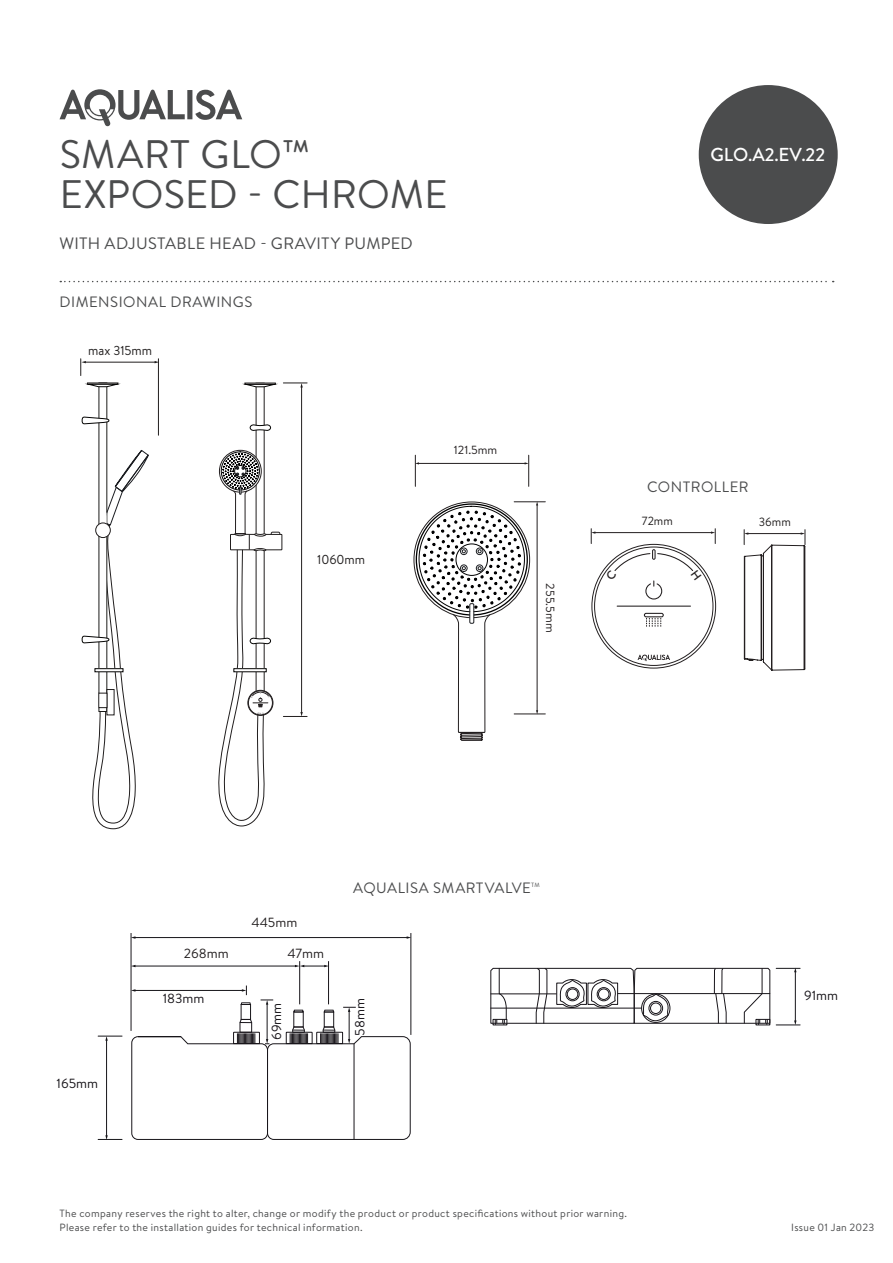
<style>
.page{position:relative;width:893px;height:1263px;background:#fff}
.page>*{position:absolute;margin:0;border:0;box-sizing:border-box;transform-origin:0 0}
.Product_range{font:39.75px/39.8px "Brandon Text";letter-spacing:.01em;color:#4b4c4d}
.Spec_sheet_number{font:500 18.75px "Brandon Grotesque";color:#fff}
.Product_descriptio{font:16.5px "Brandon Text";letter-spacing:.02em;color:#4b4c4d}
.Diagram_name{font:15px "Brandon Text";letter-spacing:.035em;color:#4b4c4d}
.Dimensional_drawi{font:15px "Brandon Text";letter-spacing:.035em;color:#4b4c4d}
.t1{font:13.2px "Brandon Text";color:#18151a}
.t2{font:13.2px "Brandon Text";color:#231f20}
.t3{font:12.9px "Brandon Text";color:#211e1e;scale:.96 1}
.t4{font:12px "Brandon Text";color:#211e1e;scale:.96 1}
.t5{font:11.85px "Brandon Text";color:#211e1e;scale:.96 1}
.t6{font:11.7px "Brandon Text";color:#231f20}
.Footnote{font:10.5px/13.5px "Brandon Text";letter-spacing:.03em;color:#4b4c4d}
.Diagram_name-2{font:6.15px "Brandon Text";color:#4b4c4d}
</style>
<div class="page">
<svg style="left:60px;top:281px;width:774px;height:1px"></svg>
<svg style="left:60px;top:89px;width:182px;height:38px"></svg>
<hr style="left:415px;top:455px;width:1px;height:31px;background:#231f20">
<hr style="left:528px;top:455px;width:1px;height:31px;background:#231f20">
<hr style="left:418px;top:463px;width:107px;height:1px;background:#231f20">
<hr style="left:514px;top:501px;width:31px;height:1px;background:#231f20">
<hr style="left:514px;top:714px;width:31px;height:1px;background:#231f20">
<hr style="left:537px;top:505px;width:1px;height:206px;background:#231f20">
<svg style="left:414px;top:502px;width:116px;height:239px"></svg>
<div style="left:470px;top:603px;width:4px;height:20px;border:1px solid #1a1c20"></div>
<hr style="left:158px;top:359px;width:1px;height:76px;background:#211e1e">
<hr style="left:85px;top:362px;width:70px;height:1px;background:#211e1e">
<svg style="left:80px;top:359px;width:6px;height:17px"></svg>
<div style="left:87px;top:383px;width:31px;height:1px;border:1px solid #211e1e"></div>
<svg style="left:86px;top:384px;width:31px;height:3px"></svg>
<svg style="left:82px;top:417px;width:27px;height:7px"></svg>
<svg style="left:82px;top:449px;width:67px;height:380px"></svg>
<div style="left:96px;top:523px;width:14px;height:15px;background:#fff;border-radius:50%"></div>
<div style="left:95px;top:523px;width:16px;height:15px;border:1px solid #211e1e;border-radius:50%"></div>
<hr style="left:595px;top:532px;width:117px;height:1px;background:#231f20">
<svg style="left:711px;top:529px;width:5px;height:14px"></svg>
<svg style="left:591px;top:529px;width:4px;height:14px"></svg>
<svg style="left:638px;top:655px;width:32px;height:6px"></svg>
<hr style="left:617px;top:606px;width:73px;height:1px;background:#231f20">
<svg style="left:646px;top:618px;width:15px;height:8px"></svg>
<div style="left:644px;top:613px;width:20px;height:4px;border:1px solid #231f20;border-radius:2px"></div>
<svg style="left:744px;top:530px;width:62px;height:141px"></svg>
<hr style="left:411px;top:933px;width:1px;height:102px;background:#18151a">
<hr style="left:131px;top:933px;width:1px;height:98px;background:#18151a">
<hr style="left:299px;top:961px;width:1px;height:43px;background:#18151a">
<hr style="left:328px;top:961px;width:1px;height:43px;background:#18151a">
<hr style="left:135px;top:937px;width:272px;height:1px;background:#161519">
<hr style="left:135px;top:966px;width:161px;height:1px;background:#161519">
<hr style="left:106px;top:1040px;width:1px;height:96px;background:#161519">
<svg style="left:98px;top:1036px;width:24px;height:5px"></svg>
<svg style="left:98px;top:1135px;width:24px;height:5px"></svg>
<svg style="left:295px;top:965px;width:33px;height:2px"></svg>
<div style="left:493px;top:1019px;width:14px;height:6px;border:1px solid #18151a"></div>
<div style="left:756px;top:1019px;width:14px;height:6px;border:1px solid #18151a"></div>
<svg style="left:490px;top:968px;width:280px;height:56px"></svg>
<hr style="left:491px;top:993px;width:65px;height:1px;background:#18151a">
<hr style="left:618px;top:993px;width:152px;height:1px;background:#18151a">
<hr style="left:491px;top:1008px;width:151px;height:1px;background:#18151a">
<hr style="left:795px;top:971px;width:1px;height:50px;background:#161519">
<svg style="left:776px;top:1020px;width:24px;height:6px"></svg>
<svg style="left:776px;top:968px;width:24px;height:4px"></svg>
<svg style="left:131px;top:985px;width:280px;height:155px"></svg>
<div style="left:699px;top:85px;width:139px;height:139px;background:#4b4c4d;border-radius:50%"></div>
<svg style="left:218px;top:383px;width:89px;height:443px"></svg>
<svg style="left:605px;top:550px;width:96px;height:50px"></svg>
<p class="Product_range" style="left:60px;top:133px;width:389px">SMART GLO™<br>EXPOSED - CHROME</p>
<p class="Product_descriptio" style="left:60px;top:232px;width:355px">WITH ADJUSTABLE HEAD - GRAVITY PUMPED</p>
<p class="Dimensional_drawi" style="left:60px;top:292px;width:194px">DIMENSIONAL DRAWINGS</p>
<p class="t3" style="left:88px;top:341px;width:68px">max 315mm</p>
<p class="t6" style="left:454px;top:442px;width:45px">121.5mm</p>
<p class="t3" style="left:317px;top:551px;width:52px">1060mm</p>
<p class="t6" style="left:558px;top:583px;width:50px;rotate:90deg">255.5mm</p>
<p class="Spec_sheet_number" style="left:710px;top:142px;width:116px">GLO.A2.EV.22</p>
<p class="Diagram_name" style="left:647px;top:477px;width:103px">CONTROLLER</p>
<p class="t5" style="left:642px;top:513px;width:34px">72mm</p>
<p class="t4" style="left:759px;top:514px;width:35px">36mm</p>
<p class="t2" style="left:251px;top:913px;width:48px">445mm</p>
<p class="t2" style="left:184px;top:944px;width:46px">268mm</p>
<p class="t2" style="left:287px;top:944px;width:38px">47mm</p>
<p class="Diagram_name" style="left:353px;top:878px;width:179px">AQUALISA SMARTVALVE</p>
<p class="Diagram_name-2" style="left:531px;top:881px;width:10px">TM</p>
<p class="t1" style="left:57px;top:1074px;width:43px">165mm</p>
<p class="t1" style="left:163px;top:990px;width:43px">183mm</p>
<p class="t1" style="left:267px;top:1040px;width:39px;rotate:-90deg">69mm</p>
<p class="t1" style="left:351px;top:1035px;width:39px;rotate:-90deg">58mm</p>
<p class="Footnote" style="left:60px;top:1206px;width:569px">The company reserves the right to alter, change or modify the product or product specifications without prior warning.<br>Please refer to the installation guides for technical information.</p>
<p class="t1" style="left:804px;top:987px;width:36px">91mm</p>
<p class="Footnote" style="left:791px;top:1220px;width:85px">Issue 01 Jan 2023</p>
</div>
